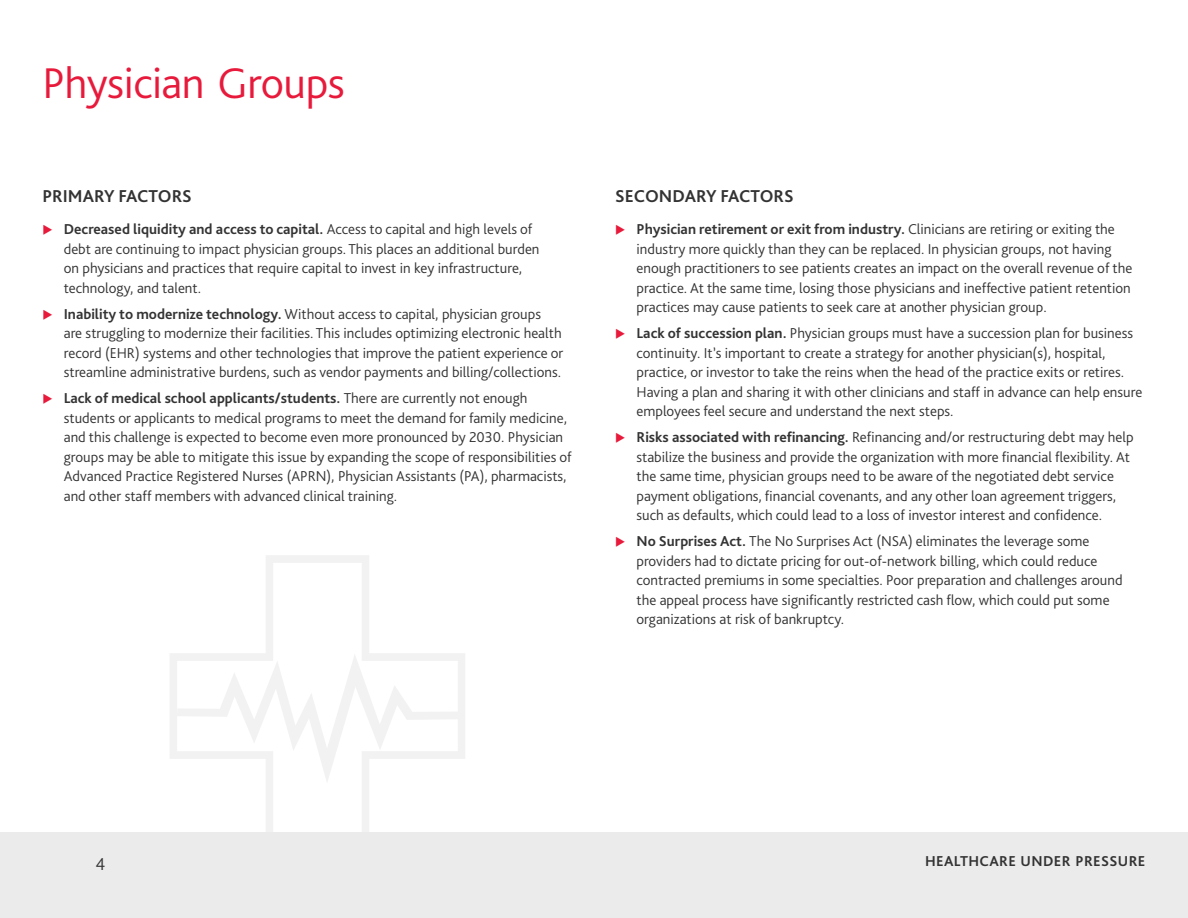
<style>
.page{position:relative;width:1188px;height:918px;background:#fff}
.page>*{position:absolute;margin:0;border:0;box-sizing:border-box;transform-origin:0 0}
.t1{font:300 45px "Bliss Pro";letter-spacing:-.01em;color:#e81a3b}
.t2{font:700 18px "Bliss Pro";color:#333}
.t3{font:300 18px "Bliss Pro";color:#333}
.t4{font:300 15px/19.5px "Bliss Pro";color:#333}
.t5{font:700 15px "Bliss Pro";letter-spacing:.025em;color:#333}
.s1{font-weight:700}
</style>
<div class="page">
<svg style="left:170px;top:555px;width:295px;height:278px"></svg>
<div style="left:0;top:833px;width:1188px;height:85px;background:#ebebeb"></div>
<h1 class="t1" style="left:43px;top:55px;width:304px">Physician Groups</h1>
<p class="t2" style="left:43px;top:185px;width:151px">PRIMARY FACTORS</p>
<p class="t4" style="left:64px;top:219px;width:477px"><span class="s1">Decreased liquidity and access to capital.</span> Access to capital and high levels of debt are continuing to impact physician groups. This places an additional burden on physicians and practices that require capital to invest in key infrastructure, technology, and talent.</p>
<p class="t4" style="left:64px;top:304px;width:501px"><span class="s1">Inability to modernize technology.</span> Without access to capital, physician groups<br>are struggling to modernize their facilities. This includes optimizing electronic health record (EHR) systems and other technologies that improve the patient experience or streamline administrative burdens, such as vendor payments and billing/collections.</p>
<p class="t4" style="left:64px;top:388px;width:509px"><span class="s1">Lack of medical school applicants/students.</span> There are currently not enough students or applicants to medical programs to meet the demand for family medicine, and this challenge is expected to become even more pronounced by 2030. Physician groups may be able to mitigate this issue by expanding the scope of responsibilities of Advanced Practice Registered Nurses (APRN), Physician Assistants (PA), pharmacists, and other staff members with advanced clinical training.</p>
<p class="t2" style="left:615px;top:185px;width:180px">SECONDARY FACTORS</p>
<p class="t4" style="left:637px;top:219px;width:497px"><span class="s1">Physician retirement or exit from industry.</span> Clinicians are retiring or exiting the industry more quickly than they can be replaced. In physician groups, not having enough practitioners to see patients creates an impact on the overall revenue of the practice. At the same time, losing those physicians and ineffective patient retention practices may cause patients to seek care at another physician group.</p>
<p class="t4" style="left:637px;top:323px;width:507px"><span class="s1">Lack of succession plan.</span> Physician groups must have a succession plan for business continuity. It’s important to create a strategy for another physician(s), hospital, practice, or investor to take the reins when the head of the practice exits or retires.<br>Having a plan and sharing it with other clinicians and staff in advance can help ensure employees feel secure and understand the next steps.</p>
<p class="t4" style="left:637px;top:427px;width:499px"><span class="s1">Risks associated with refinancing.</span> Refinancing and/or restructuring debt may help stabilize the business and provide the organization with more financial flexibility. At the same time, physician groups need to be aware of the negotiated debt service payment obligations, financial covenants, and any other loan agreement triggers, such as defaults, which could lead to a loss of investor interest and confidence.</p>
<p class="t4" style="left:637px;top:531px;width:488px"><span class="s1">No Surprises Act.</span> The No Surprises Act (NSA) eliminates the leverage some providers had to dictate pricing for out-of-network billing, which could reduce contracted premiums in some specialties. Poor preparation and challenges around the appeal process have significantly restricted cash flow, which could put some organizations at risk of bankruptcy.</p>
<p class="t3" style="left:95px;top:853px;width:11px">4</p>
<p class="t5" style="left:925px;top:851px;width:222px">HEALTHCARE UNDER PRESSURE</p>
</div>
